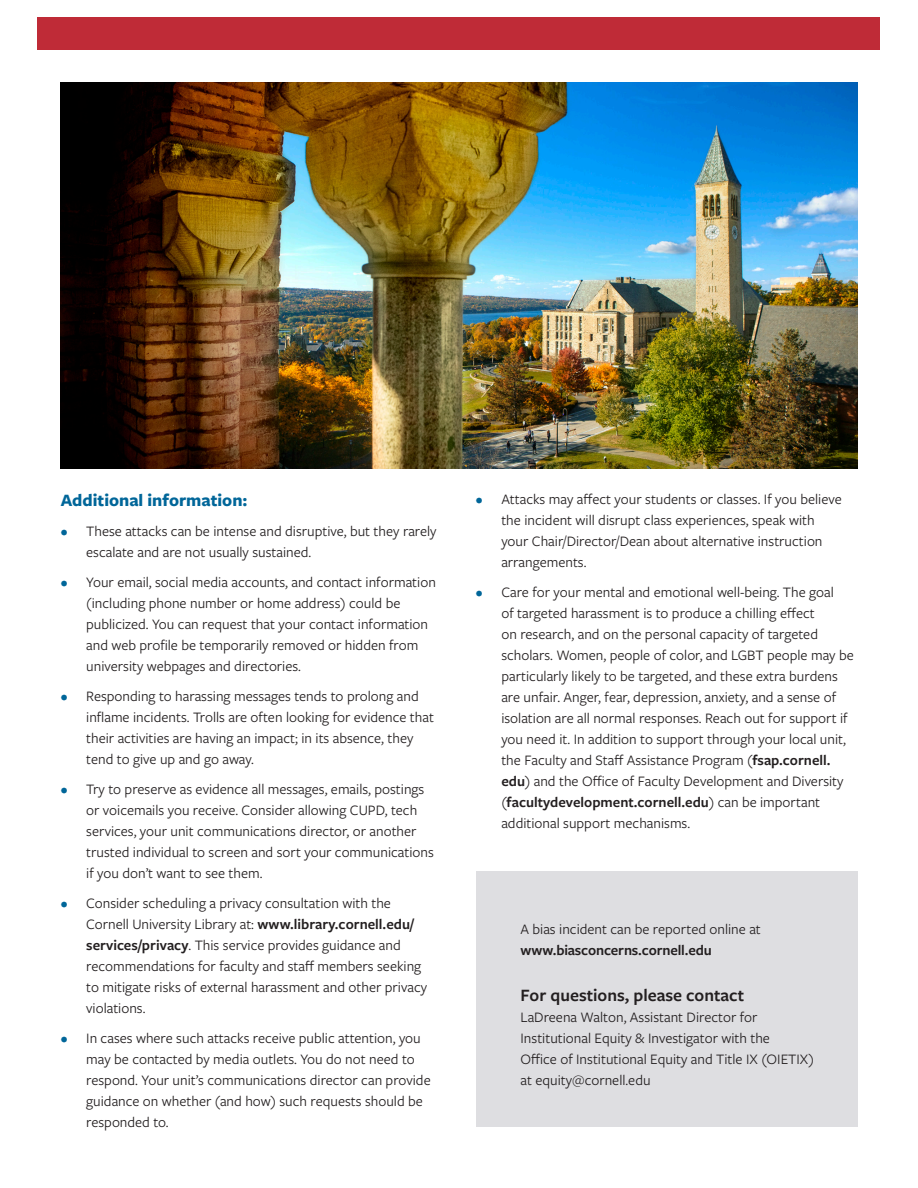
<style>
.page{position:relative;width:918px;height:1188px;background:#fff}
.page>*{position:absolute;margin:0;border:0;box-sizing:border-box;transform-origin:0 0}
.Freight_10_14{font:600 18px "Freight Sans Pro";color:#231f20}
.Heading_3{font:700 18px "Freight Sans Pro";color:#069}
.bullets{font:15px/21px "Freight Sans Pro";color:#231f20}
.Freight_10_14-2{font:15px/21px "Freight Sans Pro";color:#231f20}
.s1{color:#069}
.s2{font-weight:600}
</style>
<div class="page">
<div style="left:476px;top:872px;width:381px;height:255px;background:#dedee1"></div>
<div style="left:37px;top:17px;width:842px;height:33px;background:#bf2b37"></div>
<img style="left:61px;top:82px;width:796px;height:386px">
<p class="Heading_3" style="left:61px;top:488px;width:188px">Additional information:</p>
<p class="bullets" style="left:86px;top:520px;width:352px;text-indent:-26px"><span class="s1">•</span> These attacks can be intense and disruptive, but they rarely escalate and are not usually sustained.</p>
<p class="bullets" style="left:86px;top:571px;width:351px;text-indent:-26px"><span class="s1">•</span> Your email, social media accounts, and contact information (including phone number or home address) could be publicized. You can request that your contact information and web profile be temporarily removed or hidden from university webpages and directories.</p>
<p class="bullets" style="left:86px;top:685px;width:349px;text-indent:-26px"><span class="s1">•</span> Responding to harassing messages tends to prolong and inflame incidents. Trolls are often looking for evidence that their activities are having an impact; in its absence, they tend to give up and go away.</p>
<p class="bullets" style="left:86px;top:778px;width:349px;text-indent:-26px"><span class="s1">•</span> Try to preserve as evidence all messages, emails, postings or voicemails you receive. Consider allowing CUPD, tech services, your unit communications director, or another trusted individual to screen and sort your communications if you don’t want to see them.</p>
<p class="bullets" style="left:86px;top:892px;width:342px;text-indent:-26px"><span class="s1">•</span> Consider scheduling a privacy consultation with the Cornell University Library at: <span class="s2">www.library.cornell.edu/ services/privacy</span>. This service provides guidance and recommendations for faculty and staff members seeking to mitigate risks of external harassment and other privacy violations.</p>
<p class="bullets" style="left:86px;top:1027px;width:346px;text-indent:-26px"><span class="s1">•</span> In cases where such attacks receive public attention, you may be contacted by media outlets. You do not need to respond. Your unit’s communications director can provide guidance on whether (and how) such requests should be responded to.</p>
<p class="bullets" style="left:501px;top:488px;width:342px;text-indent:-26px"><span class="s1">•</span> Attacks may affect your students or classes. If you believe the incident will disrupt class experiences, speak with your Chair/Director/Dean about alternative instruction arrangements.</p>
<p class="bullets" style="left:501px;top:581px;width:354px;text-indent:-26px"><span class="s1">•</span> Care for your mental and emotional well-being. The goal<br>of targeted harassment is to produce a chilling effect<br>on research, and on the personal capacity of targeted scholars. Women, people of color, and LGBT people may be particularly likely to be targeted, and these extra burdens are unfair. Anger, fear, depression, anxiety, and a sense of isolation are all normal responses. Reach out for support if you need it. In addition to support through your local unit, the Faculty and Staff Assistance Program (<span class="s2">fsap.cornell. edu</span>) and the Office of Faculty Development and Diversity (<span class="s2">facultydevelopment.cornell.edu</span>) can be important additional support mechanisms.</p>
<p class="Freight_10_14-2" style="left:521px;top:918px;width:242px">A bias incident can be reported online at <span class="s2">www.biasconcerns.cornell.edu</span></p>
<p class="Freight_10_14" style="left:521px;top:983px;width:225px">For questions, please contact</p>
<p class="Freight_10_14-2" style="left:521px;top:1006px;width:295px">LaDreena Walton, Assistant Director for Institutional Equity &amp; Investigator with the<br>Office of Institutional Equity and Title IX (OIETIX) at equity@cornell.edu</p>
</div>
